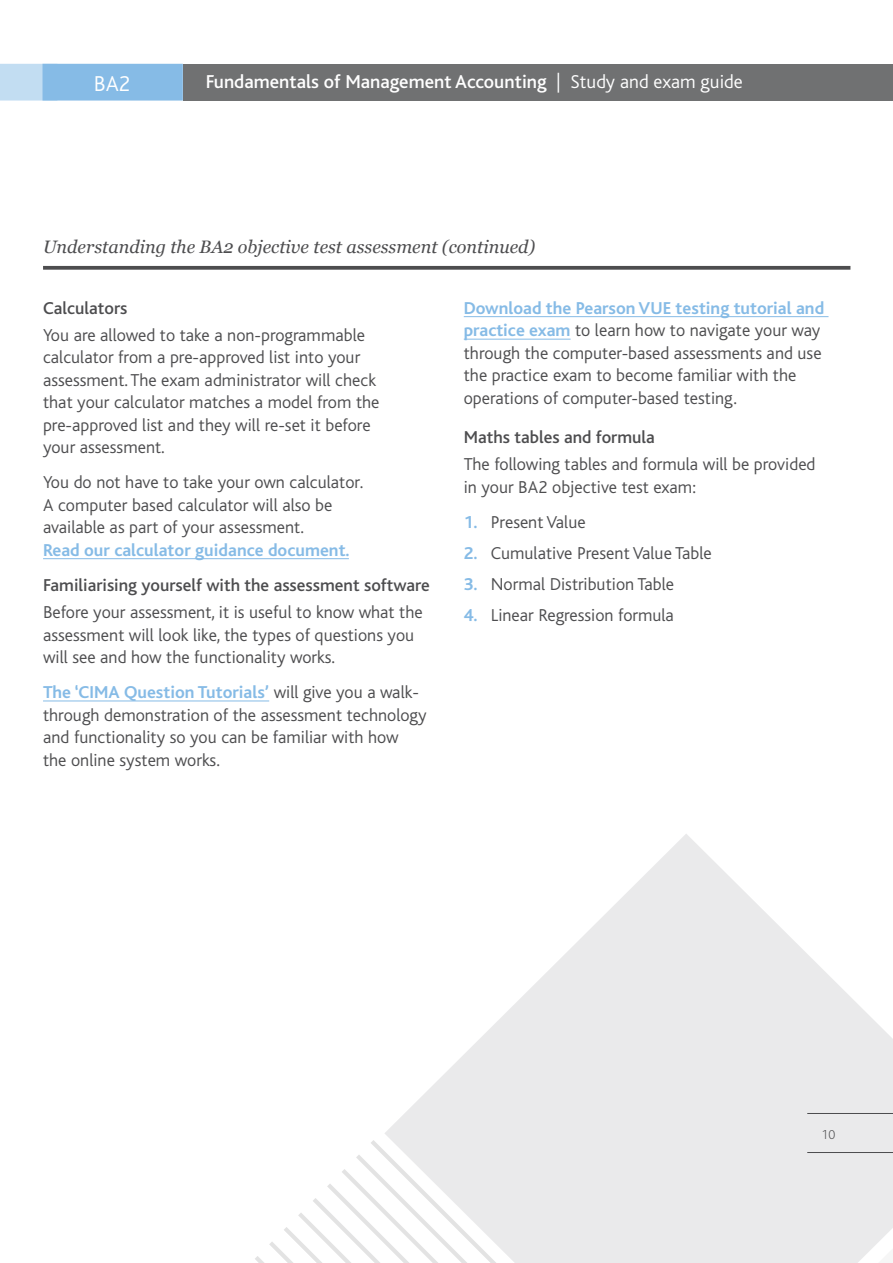
<style>
.page{position:relative;width:893px;height:1263px;background:#fff}
.page>*{position:absolute;margin:0;border:0;box-sizing:border-box;transform-origin:0 0}
.t1{font:300 22.5px "Bliss";color:#fff}
.t2{font:500 19.5px "Bliss";color:#fff}
.t3{font:300 18px/22.5px "Bliss";color:#4d4d4f}
.t4{font:500 18px "Bliss";color:#4d4d4f}
.t5{font:italic 18px "Georgia";color:#4d4d4f}
.t6{font:700 18px "Bliss";color:#86bbe6}
.t7{font:200 13.5px "Bliss";color:#4d4d4f}
.s1{font-weight:300}
.s2{font-weight:700;color:#86bbe6}
</style>
<div class="page">
<svg style="left:43px;top:266px;width:807px;height:4px;background:#5a5a5c"></svg>
<hr style="left:43px;top:558px;width:306px;height:1px;background:#86bbe6">
<hr style="left:43px;top:700px;width:226px;height:1px;background:#86bbe6">
<hr style="left:464px;top:316px;width:364px;height:1px;background:#86bbe6">
<hr style="left:464px;top:339px;width:107px;height:1px;background:#86bbe6">
<svg style="left:385px;top:834px;width:508px;height:429px;fill:#eaeaeb"></svg>
<div style="left:695px;top:1144px;width:198px;height:119px;background:#eaeaeb"></div>
<svg style="left:255px;top:1135px;width:426px;height:128px"></svg>
<hr style="left:807px;top:1113px;width:86px;height:1px;background:#4d4d4f">
<hr style="left:807px;top:1152px;width:86px;height:1px;background:#4d4d4f">
<div style="left:183px;top:64px;width:710px;height:37px;background:#707172"></div>
<div style="left:0;top:64px;width:57px;height:37px;background:#c2ddf2"></div>
<div style="left:43px;top:64px;width:140px;height:37px;background:#86bbe6"></div>
<p class="t1" style="left:94px;top:72px;width:38px">BA2</p>
<p class="t2" style="left:206px;top:72px;width:539px">Fundamentals of Management Accounting <span class="s1">| Study and exam guide</span></p>
<p class="t5" style="left:43px;top:234px;width:494px">Understanding the BA2 objective test assessment (continued)</p>
<p class="t4" style="left:43px;top:299px;width:86px">Calculators</p>
<p class="t3" style="left:43px;top:324px;width:338px">You are allowed to take a non-programmable calculator from a pre-approved list into your assessment. The exam administrator will check that your calculator matches a model from the pre-approved list and they will re-set it before your assessment.</p>
<p class="t3" style="left:43px;top:472px;width:322px">You do not have to take your own calculator.<br>A computer based calculator will also be available as part of your assessment.</p>
<p class="t6" style="left:43px;top:541px;width:308px">Read our calculator guidance document.</p>
<p class="t4" style="left:43px;top:576px;width:388px">Familiarising yourself with the assessment software</p>
<p class="t3" style="left:43px;top:601px;width:381px">Before your assessment, it is useful to know what the assessment will look like, the types of questions you will see and how the functionality works.</p>
<p class="t3" style="left:43px;top:681px;width:385px"><span class="s2">The ‘CIMA Question Tutorials’</span> will give you a walk&shy;through demonstration of the assessment technology and functionality so you can be familiar with how<br>the online system works.</p>
<p class="t3" style="left:464px;top:297px;width:362px"><span class="s2">Download the Pearson VUE testing tutorial and practice exam</span> to learn how to navigate your way through the computer-based assessments and use the practice exam to become familiar with the operations of computer-based testing.</p>
<p class="t4" style="left:464px;top:428px;width:193px">Maths tables and formula</p>
<p class="t3" style="left:464px;top:453px;width:353px">The following tables and formula will be provided in your BA2 objective test exam:</p>
<p class="t3" style="left:464px;top:511px;width:123px"><span class="s2">1.</span> Present Value</p>
<p class="t3" style="left:464px;top:542px;width:250px"><span class="s2">2.</span> Cumulative Present Value Table</p>
<p class="t3" style="left:464px;top:573px;width:212px"><span class="s2">3.</span> Normal Distribution Table</p>
<p class="t3" style="left:464px;top:604px;width:212px"><span class="s2">4.</span> Linear Regression formula</p>
<p class="t7" style="left:822px;top:1128px;width:15px">10</p>
</div>
